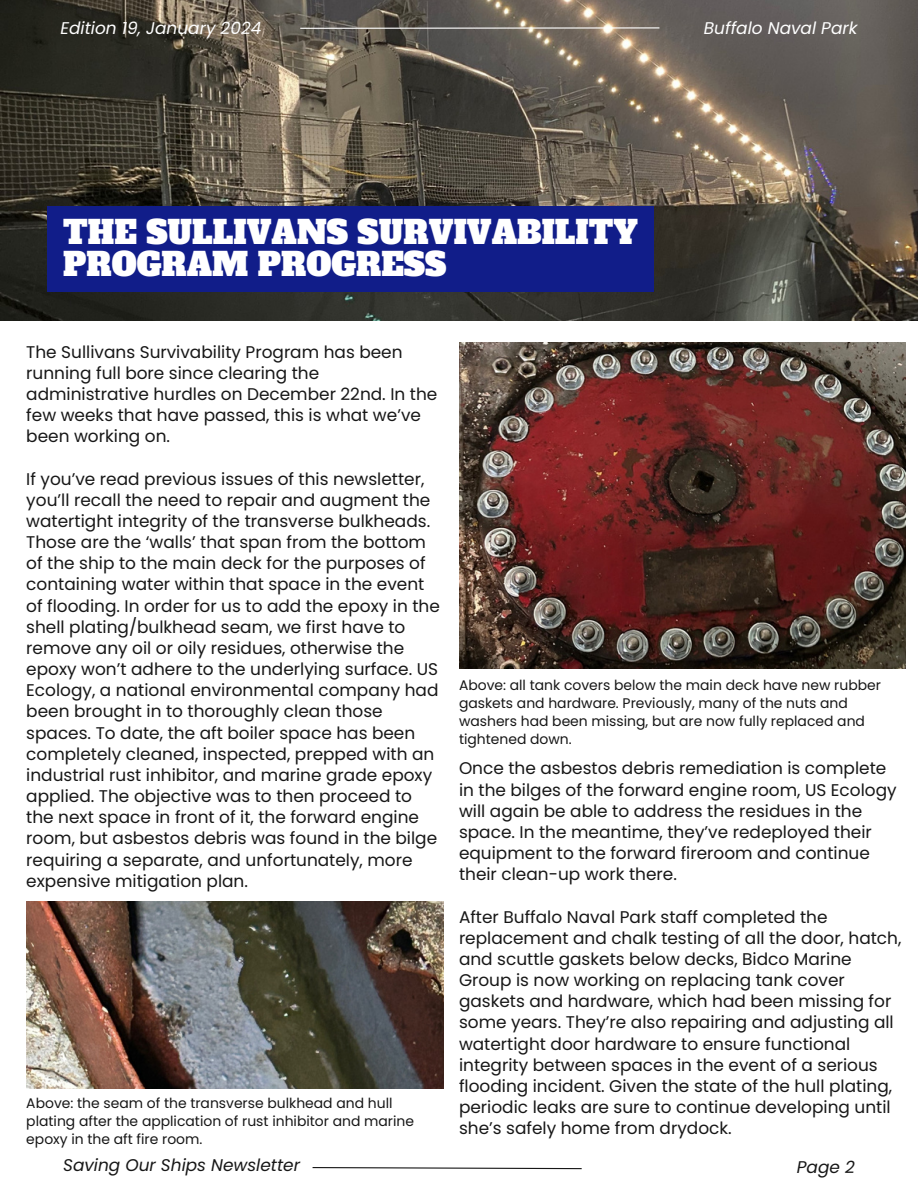
<style>
.page{position:relative;width:918px;height:1188px;background:#fff}
.page>*{position:absolute;margin:0;border:0;box-sizing:border-box;transform-origin:0 0}
.t1{font:31.65px/31.5px "Alfa Slab One";color:#fff}
.t2{font:16.95px/21.1px "Poppins";color:#171717}
.t3{font:italic 16.95px "Poppins";color:#fff}
.t4{font:italic 16.95px "Poppins";color:#171717}
.t5{font:13.95px/18px "Poppins";color:#171717}
</style>
<div class="page">
<img style="left:26px;top:902px;width:418px;height:186px">
<img style="left:459px;top:343px;width:447px;height:326px">
<img style="left:0;top:0;width:918px;height:320px">
<div style="left:47px;top:207px;width:606px;height:85px;background:#111d89"></div>
<hr style="left:300px;top:27px;width:359px;height:2px;background:#fff">
<svg style="left:312px;top:1167px;width:270px;height:3px"></svg>
<h2 class="t3" style="left:60px;top:16px;width:203px">Edition 19, January 2024</h2>
<h2 class="t3" style="left:704px;top:16px;width:155px">Buffalo Naval Park</h2>
<h2 class="t1" style="left:63px;top:217px;width:576px">THE SULLIVANS SURVIVABILITY<br>PROGRAM PROGRESS</h2>
<h2 class="t2" style="left:26px;top:341px;width:413px">The Sullivans Survivability Program has been running full bore since clearing the administrative hurdles on December 22nd. In the few weeks that have passed, this is what we’ve been working on.</h2>
<p class="t2" style="left:26px;top:468px;width:415px">If you’ve read previous issues of this newsletter, you’ll recall the need to repair and augment the watertight integrity of the transverse bulkheads.<br>Those are the ‘walls’ that span from the bottom of the ship to the main deck for the purposes of containing water within that space in the event of flooding. In order for us to add the epoxy in the shell plating/bulkhead seam, we first have to remove any oil or oily residues, otherwise the epoxy won’t adhere to the underlying surface. US Ecology, a national environmental company had been brought in to thoroughly clean those spaces. To date, the aft boiler space has been completely cleaned, inspected, prepped with an industrial rust inhibitor, and marine grade epoxy applied. The objective was to then proceed to the next space in front of it, the forward engine room, but asbestos debris was found in the bilge requiring a separate, and unfortunately, more expensive mitigation plan.</p>
<p class="t5" style="left:26px;top:1094px;width:389px">Above: the seam of the transverse bulkhead and hull plating after the application of rust inhibitor and marine epoxy in the aft fire room.</p>
<h2 class="t5" style="left:459px;top:676px;width:423px">Above: all tank covers below the main deck have new rubber gaskets and hardware. Previously, many of the nuts and washers had been missing, but are now fully replaced and tightened down.</h2>
<h2 class="t2" style="left:459px;top:758px;width:439px">Once the asbestos debris remediation is complete in the bilges of the forward engine room, US Ecology will again be able to address the residues in the space. In the meantime, they’ve redeployed their equipment to the forward fireroom and continue their clean-up work there.</h2>
<h2 class="t2" style="left:459px;top:906px;width:444px">After Buffalo Naval Park staff completed the replacement and chalk testing of all the door, hatch, and scuttle gaskets below decks, Bidco Marine Group is now working on replacing tank cover gaskets and hardware, which had been missing for some years. They’re also repairing and adjusting all watertight door hardware to ensure functional integrity between spaces in the event of a serious flooding incident. Given the state of the hull plating, periodic leaks are sure to continue developing until she’s safely home from drydock.</h2>
<h2 class="t4" style="left:63px;top:1153px;width:238px">Saving Our Ships Newsletter</h2>
<h1 class="t4" style="left:797px;top:1155px;width:59px">Page 2</h1>
</div>
